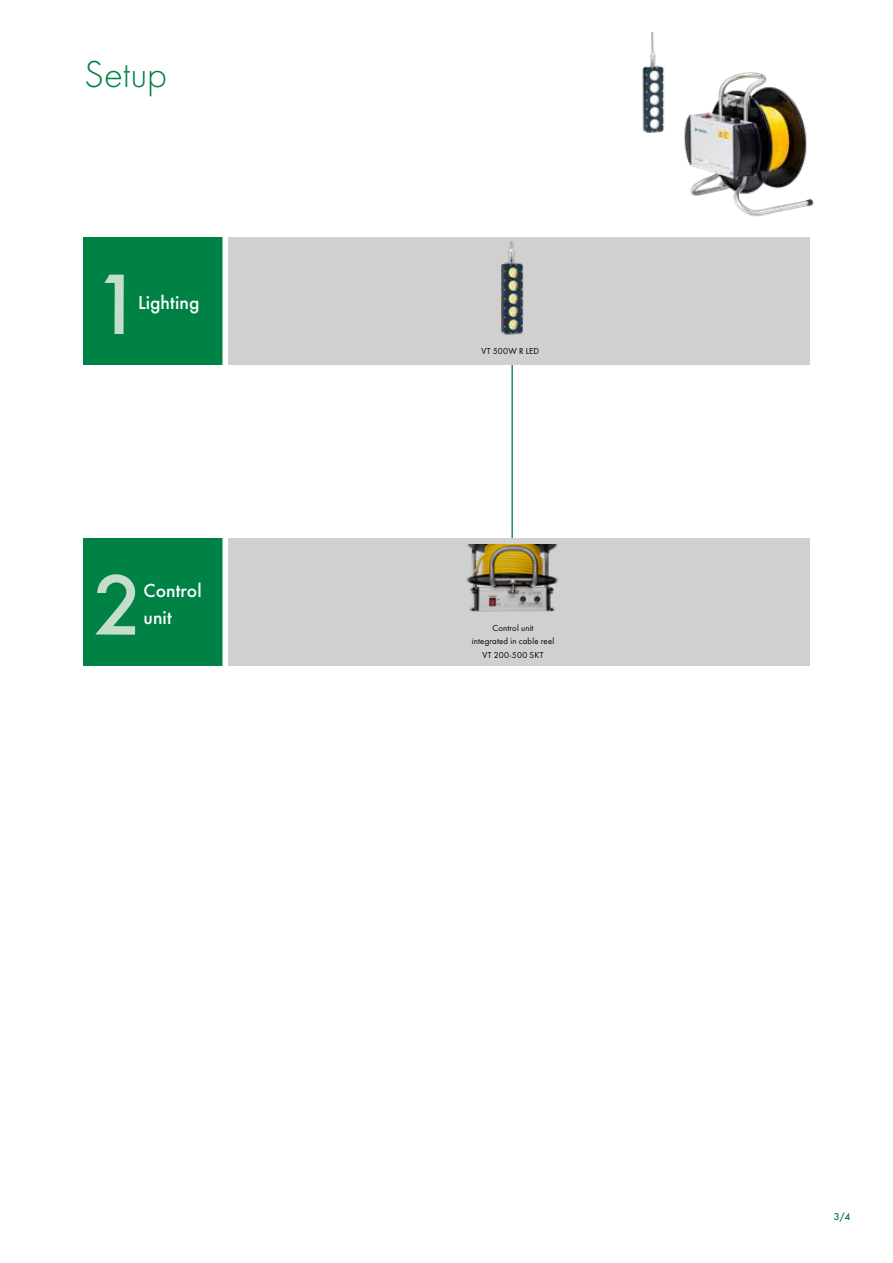
<style>
.page{position:relative;width:893px;height:1263px;background:#fff}
.page>*{position:absolute;margin:0;border:0;box-sizing:border-box;transform-origin:0 0}
.t1{font:500 88.95px "Futura";color:#c5ddcc}
.t2{font:300 39px "Futura";letter-spacing:-.005em;color:#008244}
.t3{font:500 19.65px/27px "Futura";letter-spacing:.005em;color:#fff}
.t4{font:500 10.5px "Futura";color:#008244}
.t5{font:9px/13.5px "Futura Boo";letter-spacing:.02em;color:#000;text-align:center}
</style>
<div class="page">
<hr style="left:511px;top:365px;width:2px;height:173px;background:#008244">
<div style="left:222px;top:538px;width:588px;height:128px;background:#d0d0d0"></div>
<div style="left:222px;top:237px;width:588px;height:128px;background:#d0d0d0"></div>
<div style="left:83px;top:237px;width:139px;height:128px;background:#008244"></div>
<div style="left:83px;top:538px;width:139px;height:128px;background:#008244"></div>
<div style="left:222px;top:213px;width:6px;height:468px;background:#fff"></div>
<img style="left:466px;top:544px;width:93px;height:68px">
<img style="left:501px;top:242px;width:23px;height:93px">
<img style="left:642px;top:33px;width:172px;height:184px">
<h2 class="t2" style="left:84px;top:52px;width:84px">Setup</h2>
<h1 class="t1" style="left:92px;top:252px;width:52px">1</h1>
<h3 class="t3" style="left:138px;top:288px;width:63px">Lighting</h3>
<h1 class="t1" style="left:92px;top:552px;width:52px">2</h1>
<h3 class="t3" style="left:144px;top:577px;width:60px">Control unit</h3>
<p class="t5" style="left:481px;top:344px;width:59px">VT 500W R LED</p>
<p class="t5" style="left:472px;top:620px;width:84px">Control unit<br>integrated in cable reel<br>VT 200-500 SKT</p>
<p class="t4" style="left:834px;top:1210px;width:18px">3/4</p>
</div>
